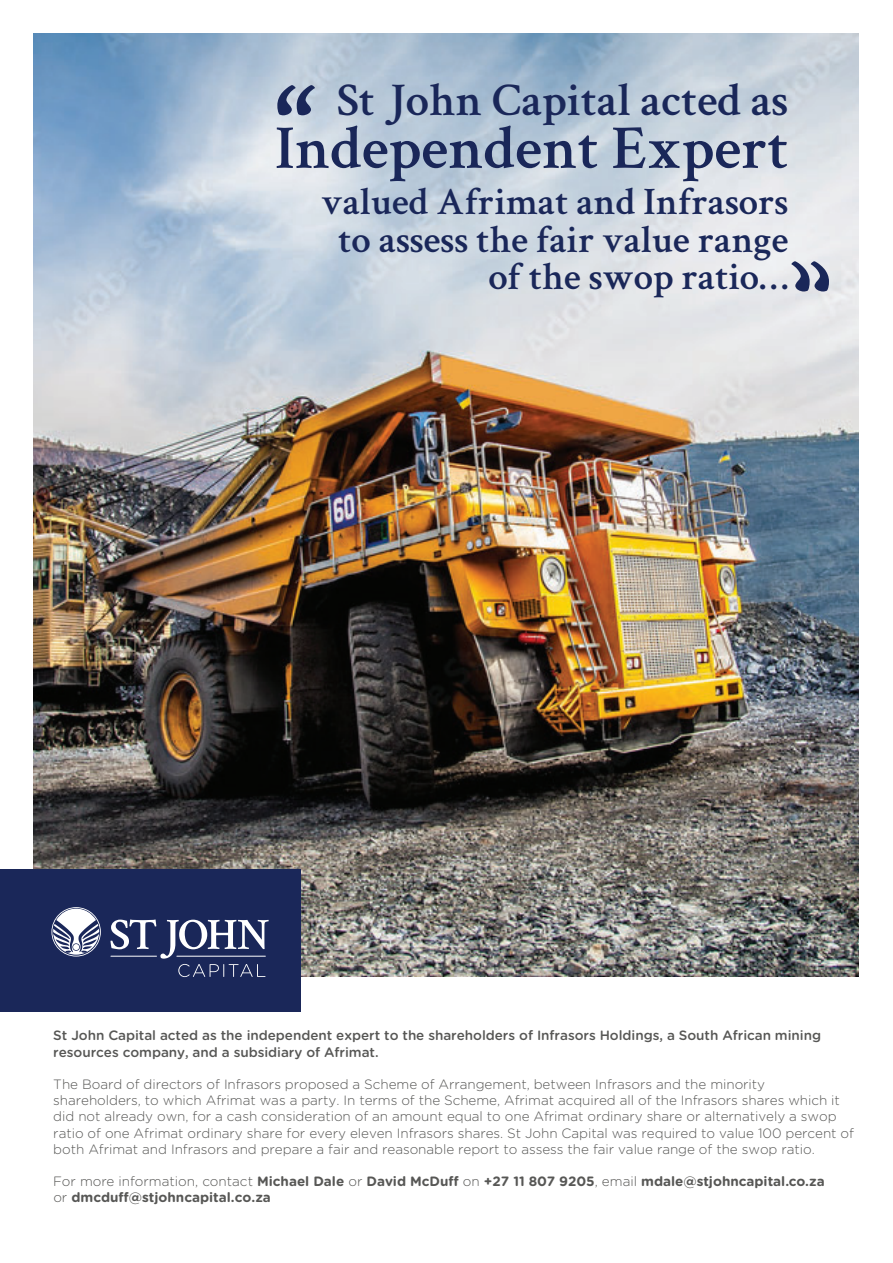
<style>
.page{position:relative;width:893px;height:1263px;background:#fff}
.page>*{position:absolute;margin:0;border:0;box-sizing:border-box;transform-origin:0 0}
.t1{font:600 62.4px "Crimson Text";color:#1a2759}
.t2{font:600 46.95px "Crimson Text";color:#1a2759}
.t3{font:600 39px/37.5px "Crimson Text";color:#1a2759;text-align:right}
.t4{font:300 13.5px/16.2px "Gotham Rounded";letter-spacing:-.005em;color:#575755}
.t5{font:500 13.5px/16.2px "Gotham Rounded";letter-spacing:-.005em;color:#575755}
.t6{font:700 13.5px/16.2px "Gotham Rounded";color:#575755}
.s1{font-weight:300}
</style>
<div class="page">
<img style="left:33px;top:34px;width:825px;height:943px">
<div style="left:0;top:869px;width:301px;height:143px;background:#1a2759"></div>
<svg style="left:111px;top:919px;width:158px;height:58px"></svg>
<hr style="left:111px;top:956px;width:46px;height:1px;background:#fff">
<hr style="left:177px;top:956px;width:88px;height:1px;background:#fff">
<svg style="left:51px;top:907px;width:50px;height:49px"></svg>
<svg style="left:277px;top:85px;width:38px;height:30px"></svg>
<svg style="left:791px;top:261px;width:38px;height:30px"></svg>
<h2 class="t2" style="left:337px;top:67px;width:453px">St John Capital acted as</h2>
<h1 class="t1" style="left:275px;top:104px;width:515px">Independent Expert</h1>
<h3 class="t3" style="left:321px;top:180px;width:469px">valued Afrimat and Infrasors to assess the fair value range of the swop ratio…</h3>
<p class="t5" style="left:53px;top:1028px;width:769px">St John Capital acted as the independent expert to the shareholders of Infrasors Holdings, a South African mining resources company, and a subsidiary of Afrimat.</p>
<p class="t4" style="left:53px;top:1077px;width:802px">The Board of directors of Infrasors proposed a Scheme of Arrangement, between Infrasors and the minority shareholders, to which Afrimat was a party. In terms of the Scheme, Afrimat acquired all of the Infrasors shares which it did not already own, for a cash consideration of an amount equal to one Afrimat ordinary share or alternatively a swop ratio of one Afrimat ordinary share for every eleven Infrasors shares. St John Capital was required to value 100 percent of both Afrimat and Infrasors and prepare a fair and reasonable report to assess the fair value range of the swop ratio.</p>
<p class="t6" style="left:53px;top:1173px;width:773px"><span class="s1">For more information, contact</span> Michael Dale <span class="s1">or</span> David McDuff <span class="s1">on</span> +27 11 807 9205<span class="s1">, email</span> mdale@stjohncapital.co.za <span class="s1">or</span> dmcduff@stjohncapital.co.za</p>
</div>
